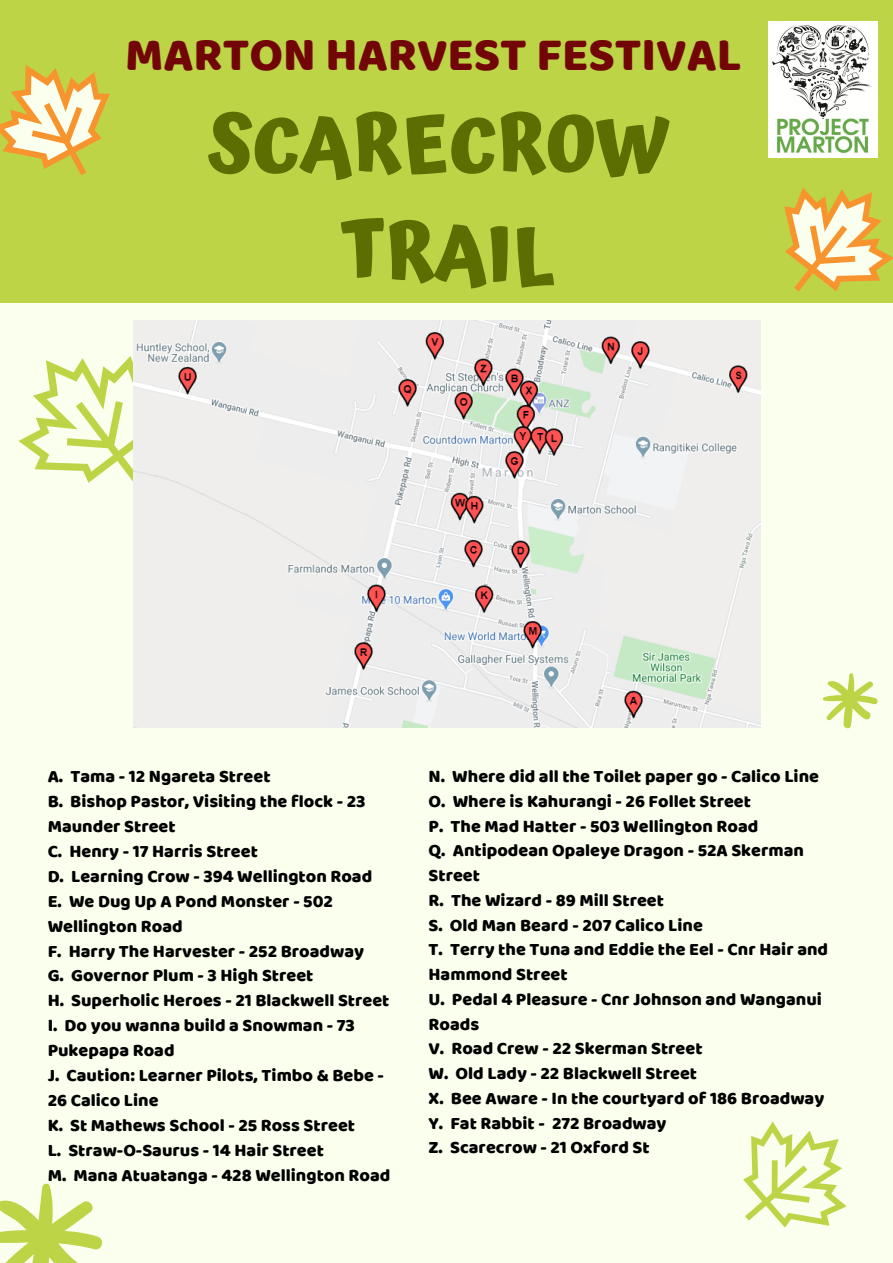
<style>
.page{position:relative;width:893px;height:1263px;background:#fbffed}
.page>*{position:absolute;margin:0;border:0;box-sizing:border-box;transform-origin:0 0}
.t1{font:700 77.47px/108.4px "Atma";color:#5c6d01;text-align:center}
.t2{font:48px "Baloo Thambi";color:#720606}
.t3{font:18px/24.9px "Baloo Thambi";color:#000}
</style>
<div class="page">
<div style="left:0;top:0;width:893px;height:302px;background:#bdd446"></div>
<svg style="left:0;top:65px;width:110px;height:110px"></svg>
<img style="left:768px;top:21px;width:109px;height:134px">
<svg style="left:748px;top:155px;width:145px;height:172px"></svg>
<svg style="left:743px;top:1121px;width:104px;height:107px"></svg>
<svg style="left:18px;top:356px;width:115px;height:127px"></svg>
<img style="left:133px;top:320px;width:627px;height:408px">
<svg style="left:0;top:1184px;width:102px;height:79px"></svg>
<svg style="left:823px;top:673px;width:54px;height:55px"></svg>
<h2 class="t2" style="left:125px;top:20px;width:618px">MARTON HARVEST FESTIVAL</h2>
<h1 class="t1" style="left:209px;top:90px;width:461px">SCARECROW<br>TRAIL</h1>
<p class="t3" style="left:48px;top:764px;width:344px">A. Tama - 12 Ngareta Street<br>B. Bishop Pastor, Visiting the flock - 23<br>Maunder Street<br>C. Henry - 17 Harris Street<br>D. Learning Crow - 394 Wellington Road<br>E. We Dug Up A Pond Monster - 502<br>Wellington Road<br>F. Harry The Harvester - 252 Broadway<br>G. Governor Plum - 3 High Street<br>H. Superholic Heroes - 21 Blackwell Street<br>I. Do you wanna build a Snowman - 73<br>Pukepapa Road<br>J. Caution: Learner Pilots, Timbo &amp; Bebe -<br>26 Calico Line<br>K. St Mathews School - 25 Ross Street<br>L. Straw-O-Saurus - 14 Hair Street<br>M. Mana Atuatanga - 428 Wellington Road</p>
<p class="t3" style="left:428px;top:764px;width:401px">N. Where did all the Toilet paper go - Calico Line<br>O. Where is Kahurangi - 26 Follet Street<br>P. The Mad Hatter - 503 Wellington Road<br>Q. Antipodean Opaleye Dragon - 52A Skerman<br>Street<br>R. The Wizard - 89 Mill Street<br>S. Old Man Beard - 207 Calico Line<br>T. Terry the Tuna and Eddie the Eel - Cnr Hair and<br>Hammond Street<br>U. Pedal 4 Pleasure - Cnr Johnson and Wanganui<br>Roads<br>V. Road Crew - 22 Skerman Street<br>W. Old Lady - 22 Blackwell Street<br>X. Bee Aware - In the courtyard of 186 Broadway<br>Y. Fat Rabbit - 272 Broadway<br>Z. Scarecrow - 21 Oxford St</p>
</div>
